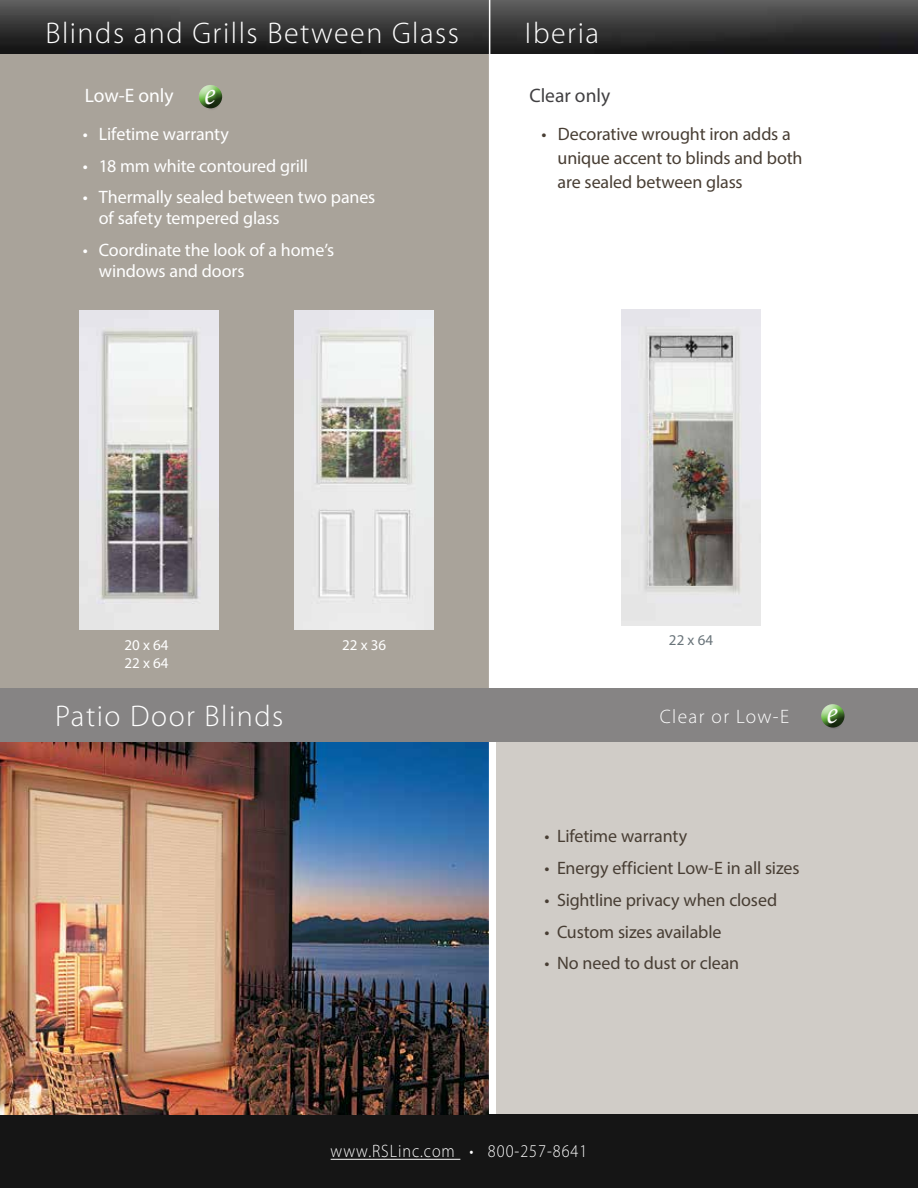
<style>
.page{position:relative;width:918px;height:1188px;background:#fff}
.page>*{position:absolute;margin:0;border:0;box-sizing:border-box;transform-origin:0 0}
.t1{font:300 30px "Myriad Pro";letter-spacing:.05em;color:#fff}
.t2{font:300 19.5px "Myriad Pro";letter-spacing:.07em;color:#fff}
.t3{font:19.5px "Myriad Pro";color:#fff}
.t4{font:19.5px "Myriad Pro";color:#414042}
.t5{font:18px/24px "Myriad Pro";letter-spacing:-.01em;color:#483e34}
.t6{font:18px/21px "Myriad Pro";letter-spacing:-.005em;color:#fff}
.t7{font:300 18px "Myriad Pro";letter-spacing:.06em;color:#fff;scale:.9 1}
.t8{font:15px/18px "Myriad Pro";color:#fff}
.t9{font:15px "Myriad Pro";color:#69747a}
.s1{font-family:"Minion Pro";font-style:italic;font-size:31.95px}
.s2{font-family:"Minion Pro";font-weight:400;font-style:italic;font-size:31.95px}
</style>
<div class="page">
<img style="left:0;top:0;width:918px;height:54px">
<div style="left:496px;top:742px;width:422px;height:377px;background:#d0ccc7"></div>
<div style="left:0;top:54px;width:489px;height:634px;background:#a9a39a"></div>
<div style="left:0;top:1115px;width:918px;height:73px;background:#151515"></div>
<hr style="left:331px;top:1159px;width:129px;height:1px;background:#fff">
<img style="left:0;top:742px;width:489px;height:373px">
<img style="left:621px;top:310px;width:140px;height:316px">
<img style="left:80px;top:310px;width:139px;height:320px">
<img style="left:295px;top:310px;width:139px;height:320px">
<div style="left:197px;top:83px;width:25px;height:19px;background:#fff;opacity:.75"></div>
<div style="left:197px;top:87px;width:25px;height:22px;background:#000;opacity:.75"></div>
<div style="left:205px;top:89px;width:17px;height:22px;background:#000;opacity:.55"></div>
<hr style="left:489px;top:0;width:1px;height:1113px;background:#fff">
<div style="left:0;top:688px;width:918px;height:54px;background:#868484"></div>
<div style="left:819px;top:703px;width:26px;height:18px;background:#fff;opacity:.75"></div>
<div style="left:819px;top:706px;width:26px;height:22px;background:#000;opacity:.75"></div>
<div style="left:828px;top:708px;width:16px;height:22px;background:#000;opacity:.55"></div>
<h1 class="t1" style="left:45px;top:15px;width:415px">Blinds and Grills Between Glass</h1>
<h1 class="t1" style="left:525px;top:15px;width:76px">Iberia</h1>
<p class="t3" style="left:85px;top:83px;width:132px">Low-E only <span class="s1">e</span></p>
<p class="t4" style="left:529px;top:83px;width:82px">Clear only</p>
<p class="t6" style="left:83px;top:123px;width:148px">• Lifetime warranty</p>
<p class="t6" style="left:83px;top:155px;width:227px">• 18 mm white contoured grill</p>
<p class="t6" style="left:99px;top:187px;width:278px;text-indent:-16px">• Thermally sealed between two panes of safety tempered glass</p>
<p class="t6" style="left:99px;top:239px;width:237px;text-indent:-16px">• Coordinate the look of a home’s windows and doors</p>
<p class="t5" style="left:558px;top:122px;width:246px;text-indent:-16px">• Decorative wrought iron adds a unique accent to blinds and both are sealed between glass</p>
<p class="t8" style="left:124px;top:635px;width:46px">20 x 64<br>22 x 64</p>
<p class="t8" style="left:342px;top:635px;width:46px">22 x 36</p>
<p class="t9" style="left:669px;top:631px;width:46px">22 x 64</p>
<h1 class="t1" style="left:55px;top:698px;width:230px">Patio Door Blinds</h1>
<p class="t2" style="left:660px;top:705px;width:180px">Clear or Low-E <span class="s2">e</span></p>
<p class="t5" style="left:544px;top:824px;width:144px">• Lifetime warranty</p>
<p class="t5" style="left:544px;top:856px;width:257px">• Energy efficient Low-E in all sizes</p>
<p class="t5" style="left:544px;top:887px;width:234px">• Sightline privacy when closed</p>
<p class="t5" style="left:544px;top:919px;width:179px">• Custom sizes available</p>
<p class="t5" style="left:544px;top:951px;width:196px">• No need to dust or clean</p>
<p class="t7" style="left:331px;top:1141px;width:287px">www.RSLinc.com • 800-257-8641</p>
</div>
